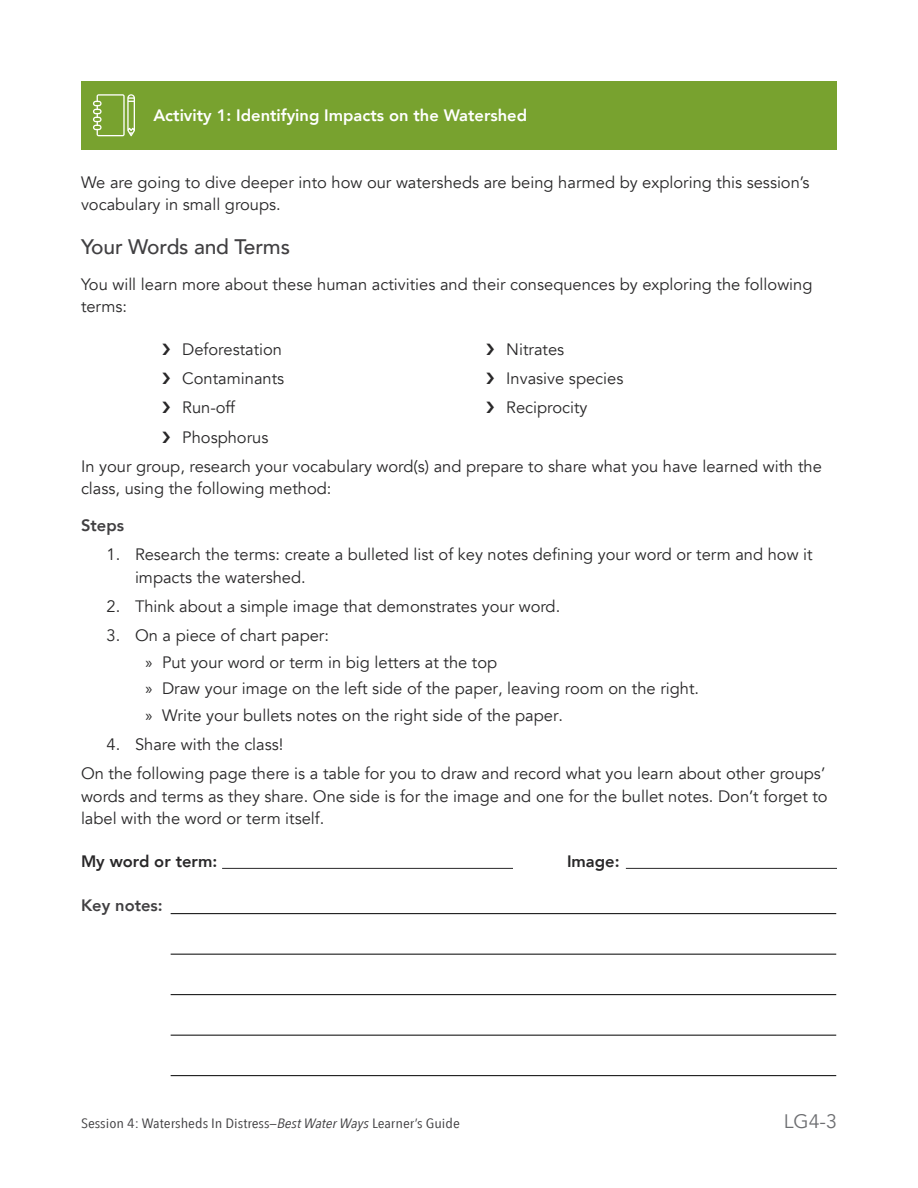
<style>
.page{position:relative;width:918px;height:1188px;background:#fff}
.page>*{position:absolute;margin:0;border:0;box-sizing:border-box;transform-origin:0 0}
.body_space_after{font:500 21px "Avenir";letter-spacing:-.01em;color:#414042}
.t1{font:19.5px "Avenir";color:#6d6e71}
.body_space_after-2{font:16.5px/22.5px "Avenir";color:#292829}
.stem{font:16.5px/22.5px "Avenir";color:#292829}
.Activity_table_headi{font:800 16.5px "Avenir";color:#fff}
.body_space_after-3{font:800 16.5px "Avenir";color:#292829}
.Label{font:800 16.5px "Avenir";color:#414042}
.t2{font:13.5px "Avenir Next Condensed";color:#414042;scale:1.2 1}
.s1{font-family:"Myriad Pro"}
.s2{font-style:italic}
</style>
<div class="page">
<div style="left:81px;top:81px;width:756px;height:68px;background:#78a22f"></div>
<svg style="left:93px;top:94px;width:42px;height:42px"></svg>
<hr style="left:222px;top:868px;width:291px;height:1px;background:#292829">
<hr style="left:626px;top:868px;width:211px;height:1px;background:#292829">
<hr style="left:171px;top:954px;width:665px;height:1px;background:#000">
<hr style="left:171px;top:994px;width:665px;height:1px;background:#000">
<hr style="left:171px;top:1035px;width:665px;height:1px;background:#000">
<hr style="left:171px;top:1075px;width:665px;height:1px;background:#000">
<hr style="left:171px;top:913px;width:665px;height:1px;background:#000">
<p class="Activity_table_headi" style="left:153px;top:102px;width:375px">Activity 1: Identifying Impacts on the Watershed</p>
<p class="body_space_after-2" style="left:81px;top:171px;width:730px">We are going to dive deeper into how our watersheds are being harmed by exploring this session’s vocabulary in small groups.</p>
<p class="body_space_after" style="left:81px;top:228px;width:210px">Your Words and Terms</p>
<p class="stem" style="left:81px;top:273px;width:733px">You will learn more about these human activities and their consequences by exploring the following terms:</p>
<p class="body_space_after-2" style="left:182px;top:338px;width:101px">Deforestation</p>
<p class="body_space_after-2" style="left:182px;top:367px;width:104px">Contaminants</p>
<p class="body_space_after-2" style="left:182px;top:397px;width:54px">Run-off</p>
<p class="body_space_after-2" style="left:182px;top:426px;width:88px">Phosphorus</p>
<p class="body_space_after-2" style="left:506px;top:338px;width:59px">Nitrates</p>
<p class="body_space_after-2" style="left:506px;top:367px;width:119px">Invasive species</p>
<p class="body_space_after-2" style="left:506px;top:397px;width:83px">Reciprocity</p>
<p class="stem" style="left:81px;top:455px;width:742px">In your group, research your vocabulary word(s) and prepare to share what you have learned with the class, using the following method:</p>
<p class="Label" style="left:81px;top:512px;width:45px">Steps</p>
<p class="body_space_after-2" style="left:135px;top:544px;width:679px;text-indent:-28px">1. Research the terms: create a bulleted list of key notes defining your word or term and how it impacts the watershed.</p>
<p class="body_space_after-2" style="left:106px;top:595px;width:455px">2. Think about a simple image that demonstrates your word.</p>
<p class="body_space_after-2" style="left:106px;top:625px;width:224px">3. On a piece of chart paper:</p>
<p class="body_space_after-2" style="left:146px;top:651px;width:353px"><span class="s1">»</span> Put your word or term in big letters at the top</p>
<p class="body_space_after-2" style="left:146px;top:678px;width:555px"><span class="s1">»</span> Draw your image on the left side of the paper, leaving room on the right.</p>
<p class="body_space_after-2" style="left:146px;top:704px;width:419px"><span class="s1">»</span> Write your bullets notes on the right side of the paper.</p>
<p class="body_space_after-2" style="left:106px;top:734px;width:178px">4. Share with the class!</p>
<p class="body_space_after-2" style="left:81px;top:763px;width:748px">On the following page there is a table for you to draw and record what you learn about other groups’ words and terms as they share. One side is for the image and one for the bullet notes. Don’t forget to label with the word or term itself.</p>
<p class="body_space_after-3" style="left:81px;top:849px;width:138px">My word or term:</p>
<p class="body_space_after-3" style="left:567px;top:849px;width:54px">Image:</p>
<p class="Label" style="left:81px;top:893px;width:83px">Key notes:</p>
<p class="t2" style="left:81px;top:1111px;width:317px">Session 4: Watersheds In Distress—<span class="s2">Best Water Ways</span> Learner’s Guide</p>
<p class="t1" style="left:784px;top:1109px;width:55px">LG4-3</p>
</div>
